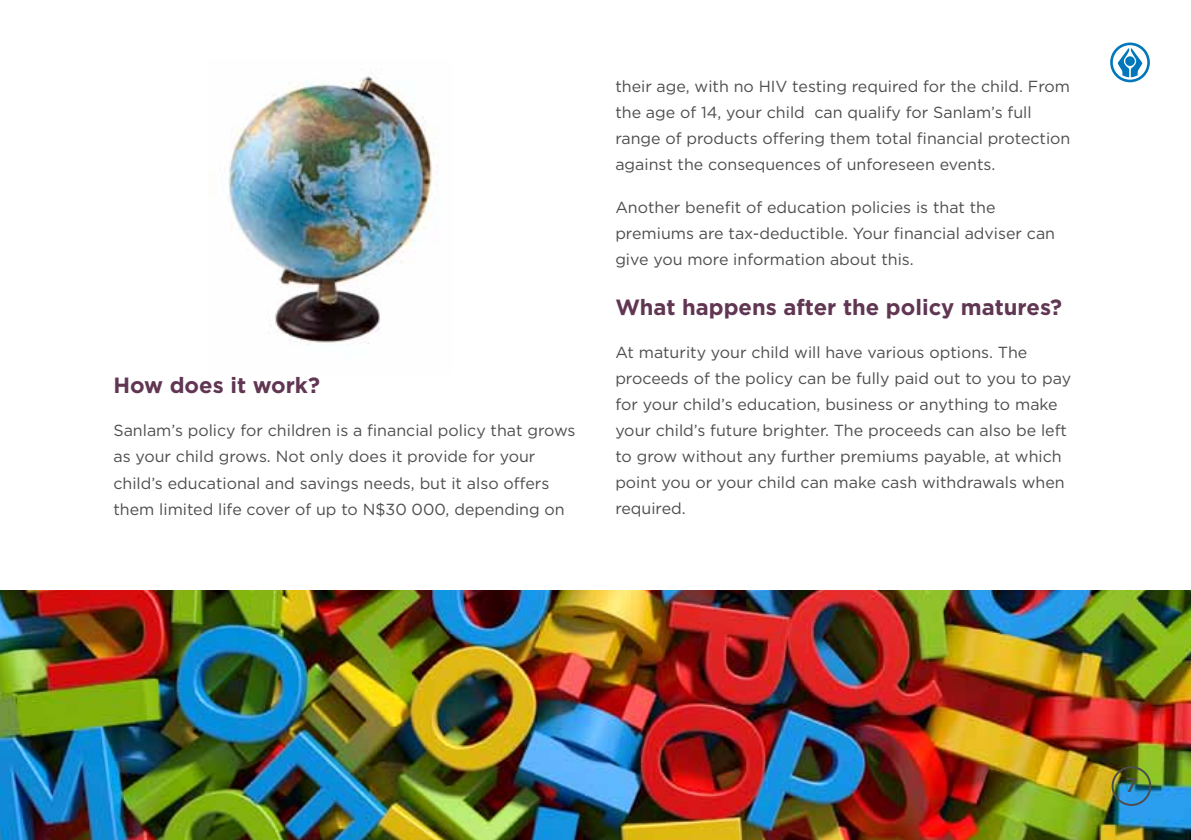
<style>
.page{position:relative;width:1191px;height:840px;background:#fff}
.page>*{position:absolute;margin:0;border:0;box-sizing:border-box;transform-origin:0 0}
.t1{font:700 22px "Gotham";color:#603653}
.t2{font:500 20px "Gotham";color:#4d4d4f}
.t3{font:16px/26px "Gotham";color:#4d4d4f}
</style>
<div class="page">
<svg style="left:1110px;top:43px;width:39px;height:39px"></svg>
<img style="left:228px;top:76px;width:210px;height:269px">
<img style="left:0;top:590px;width:1191px;height:249px">
<div style="left:1111px;top:765px;width:40px;height:40px;border:2px solid #4d4d4f;border-radius:50%"></div>
<h1 class="t1" style="left:113px;top:371px;width:208px">How does it work?</h1>
<p class="t3" style="left:113px;top:417px;width:463px">Sanlam’s policy for children is a financial policy that grows as your child grows. Not only does it provide for your child’s educational and savings needs, but it also offers them limited life cover of up to N$30 000, depending on</p>
<p class="t3" style="left:615px;top:73px;width:456px">their age, with no HIV testing required for the child. From the age of 14, your child can qualify for Sanlam’s full range of products offering them total financial protection against the consequences of unforeseen events.</p>
<p class="t3" style="left:615px;top:194px;width:441px">Another benefit of education policies is that the premiums are tax-deductible. Your financial adviser can give you more information about this.</p>
<h1 class="t1" style="left:615px;top:292px;width:448px">What happens after the policy matures?</h1>
<p class="t3" style="left:615px;top:338px;width:457px">At maturity your child will have various options. The proceeds of the policy can be fully paid out to you to pay for your child’s education, business or anything to make your child’s future brighter. The proceeds can also be left to grow without any further premiums payable, at which point you or your child can make cash withdrawals when required.</p>
<p class="t2" style="left:1125px;top:771px;width:14px">7</p>
</div>
